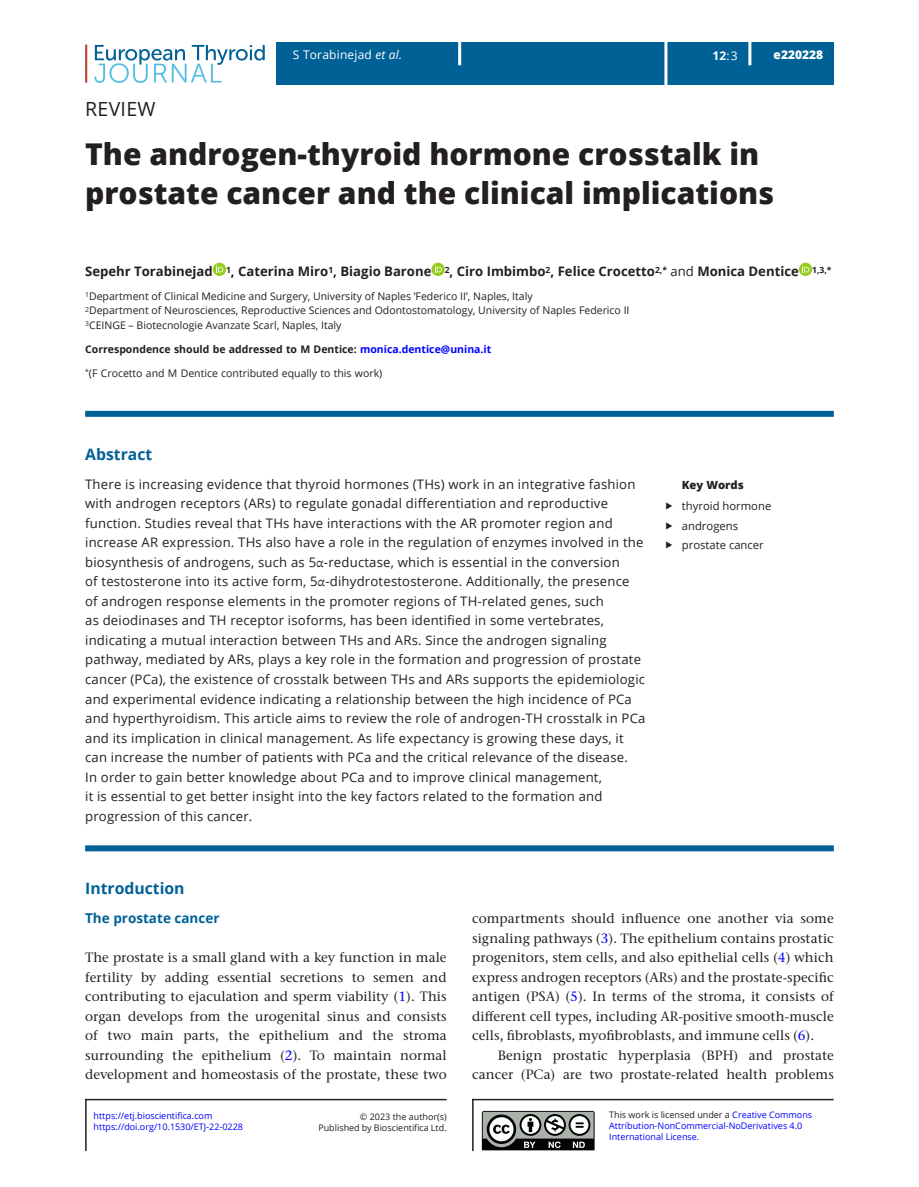
<style>
.page{position:relative;width:919px;height:1187px;background:#fff}
.page>*{position:absolute;margin:0;border:0;box-sizing:border-box;transform-origin:0 0}
.CT{font:800 30px/39px "Open Sans";color:#231f20}
.AT{font:19.5px "Open Sans";letter-spacing:.015em;color:#231f20}
.H1_Rule{font:700 15.75px "Open Sans";color:#006196}
.ABS_H{font:700 15.75px "Open Sans";color:#006196}
.TXT{font:500 13.5px/19.5px "Stone Serif ITC Pro";letter-spacing:.005em;color:#231f20;text-align:justify}
.TXI{font:500 13.5px/19.5px "Stone Serif ITC Pro";letter-spacing:.005em;color:#231f20;text-align:right}
.H2-H1{font:700 13.5px "Open Sans";color:#006196}
.ABS_TXT_L{font:13.2px/19.5px "Open Sans";letter-spacing:.015em;color:#231f20}
.AU{font:700 13.2px "Open Sans";color:#231f20}
.t1{font:12px "Open Sans";letter-spacing:.015em;color:#fff}
.t2{font:800 12px "Open Sans";color:#fff}
.t3{font:700 12px "Open Sans";color:#fff}
.t4{font:11.25px "Open Sans";color:#231f20}
.Keywords_Head{font:800 11.25px "Open Sans";color:#231f20}
.Address{font:10.5px "Open Sans";color:#231f20}
.Corres{font:700 10.5px "Open Sans";color:#231f20}
.FN{font:10.5px "Open Sans";color:#231f20}
.t5{font:9px/11.2px "Open Sans";color:#00f}
.t6{font:9px "Open Sans";color:#231f20}
.s1{font-style:italic}
.s2{font-weight:400}
.s3{color:#00f}
.s4{font-family:"STIX Two Text"}
.s5{color:#231f20}
</style>
<div class="page">
<div style="left:276px;top:42px;width:557px;height:43px;background:#006196"></div>
<svg style="left:94px;top:45px;width:171px;height:38px"></svg>
<hr style="left:85px;top:44px;width:2px;height:39px;background:#b7402f">
<div style="left:458px;top:42px;width:3px;height:23px;border:2px solid #fff"></div>
<div style="left:748px;top:42px;width:3px;height:23px;background:#006196;border:2px solid #fff"></div>
<div style="left:664px;top:42px;width:3px;height:44px;background:#006196;border:2px solid #fff"></div>
<svg style="left:213px;top:263px;width:13px;height:13px"></svg>
<svg style="left:216px;top:265px;width:7px;height:7px"></svg>
<svg style="left:431px;top:263px;width:13px;height:13px"></svg>
<svg style="left:434px;top:265px;width:8px;height:7px"></svg>
<svg style="left:798px;top:263px;width:14px;height:13px"></svg>
<svg style="left:802px;top:265px;width:7px;height:7px"></svg>
<div style="left:85px;top:411px;width:748px;height:6px;background:#006196"></div>
<div style="left:85px;top:845px;width:748px;height:6px;background:#006196"></div>
<svg style="left:482px;top:1110px;width:113px;height:40px"></svg>
<hr style="left:85px;top:1098px;width:361px;height:2px;background:#231f20">
<hr style="left:85px;top:1098px;width:2px;height:52px;background:#231f20">
<hr style="left:472px;top:1098px;width:361px;height:2px;background:#231f20">
<hr style="left:472px;top:1098px;width:1px;height:52px;background:#231f20">
<p class="t1" style="left:293px;top:47px;width:111px">S Torabinejad <span class="s1">et al.</span></p>
<p class="t3" style="left:712px;top:47px;width:27px">12<span class="s2">:3</span></p>
<p class="t2" style="left:773px;top:46px;width:51px">e220228</p>
<p class="AT" style="left:85px;top:96px;width:72px">REVIEW</p>
<p class="CT" style="left:85px;top:133px;width:690px">The androgen-thyroid hormone crosstalk in prostate cancer and the clinical implications</p>
<p class="AU" style="left:85px;top:262px;width:747px">Sepehr Torabinejad <sup>1</sup>, Caterina Miro<sup>1</sup>, Biagio Barone <sup>2</sup>, Ciro Imbimbo<sup>2</sup>, Felice Crocetto<sup>2,*</sup> <span class="s2">and</span> Monica Dentice <sup>1,3,*</sup></p>
<p class="Address" style="left:85px;top:288px;width:449px"><sup>1</sup>Department of Clinical Medicine and Surgery, University of Naples ’Federico II’, Naples, Italy</p>
<p class="Address" style="left:85px;top:303px;width:546px"><sup>2</sup>Department of Neurosciences, Reproductive Sciences and Odontostomatology, University of Naples Federico II</p>
<p class="Address" style="left:85px;top:318px;width:258px"><sup>3</sup>CEINGE – Biotecnologie Avanzate Scarl, Naples, Italy</p>
<p class="Corres" style="left:85px;top:341px;width:407px">Correspondence should be addressed to M Dentice: <span class="s3">monica.dentice@unina.it</span></p>
<p class="FN" style="left:85px;top:365px;width:298px"><sup>*</sup>(F Crocetto and M Dentice contributed equally to this work)</p>
<p class="ABS_H" style="left:85px;top:443px;width:69px">Abstract</p>
<p class="ABS_TXT_L" style="left:85px;top:474px;width:561px">There is increasing evidence that thyroid hormones (THs) work in an integrative fashion with androgen receptors (ARs) to regulate gonadal differentiation and reproductive function. Studies reveal that THs have interactions with the AR promoter region and increase AR expression. THs also have a role in the regulation of enzymes involved in the biosynthesis of androgens, such as 5<span class="s4">α</span>-reductase, which is essential in the conversion<br>of testosterone into its active form, 5<span class="s4">α</span>-dihydrotestosterone. Additionally, the presence<br>of androgen response elements in the promoter regions of TH-related genes, such<br>as deiodinases and TH receptor isoforms, has been identified in some vertebrates, indicating a mutual interaction between THs and ARs. Since the androgen signaling pathway, mediated by ARs, plays a key role in the formation and progression of prostate cancer (PCa), the existence of crosstalk between THs and ARs supports the epidemiologic and experimental evidence indicating a relationship between the high incidence of PCa and hyperthyroidism. This article aims to review the role of androgen-TH crosstalk in PCa and its implication in clinical management. As life expectancy is growing these days, it can increase the number of patients with PCa and the critical relevance of the disease.<br>In order to gain better knowledge about PCa and to improve clinical management,<br>it is essential to get better insight into the key factors related to the formation and progression of this cancer.</p>
<p class="Keywords_Head" style="left:681px;top:476px;width:63px">Key Words</p>
<p class="t4" style="left:681px;top:498px;width:91px">thyroid hormone</p>
<p class="t4" style="left:681px;top:518px;width:58px">androgens</p>
<p class="t4" style="left:681px;top:537px;width:83px">prostate cancer</p>
<p class="H1_Rule" style="left:85px;top:877px;width:101px">Introduction</p>
<p class="H2-H1" style="left:85px;top:908px;width:136px">The prostate cancer</p>
<p class="TXT" style="left:85px;top:948px;width:363px">The prostate is a small gland with a key function in male fertility by adding essential secretions to semen and contributing to ejaculation and sperm viability (<span class="s3">1</span>). This organ develops from the urogenital sinus and consists of two main parts, the epithelium and the stroma surrounding the epithelium (<span class="s3">2</span>). To maintain normal development and homeostasis of the prostate, these two</p>
<p class="TXT" style="left:472px;top:909px;width:363px">compartments should influence one another via some signaling pathways (<span class="s3">3</span>). The epithelium contains prostatic progenitors, stem cells, and also epithelial cells (<span class="s3">4</span>) which express androgen receptors (ARs) and the prostate-specific antigen (PSA) (<span class="s3">5</span>). In terms of the stroma, it consists of different cell types, including AR-positive smooth-muscle cells, fibroblasts, myofibroblasts, and immune cells (<span class="s3">6</span>).</p>
<p class="TXI" style="left:472px;top:1045px;width:363px">Benign prostatic hyperplasia (BPH) and prostate cancer (PCa) are two prostate-related health problems</p>
<p class="t5" style="left:94px;top:1109px;width:120px">https://etj.bioscientifica.com</p>
<p class="t6" style="left:360px;top:1109px;width:88px">© 2023 the author(s)</p>
<p class="t5" style="left:609px;top:1108px;width:204px"><span class="s5">This work is licensed under a</span> Creative Commons<br>Attribution-NonCommercial-NoDerivatives 4.0<br>International License.</p>
<p class="t5" style="left:94px;top:1121px;width:151px">https://doi.org/10.1530/ETJ-22-0228</p>
<p class="t6" style="left:318px;top:1121px;width:130px">Published by Bioscientifica Ltd.</p>
</div>
